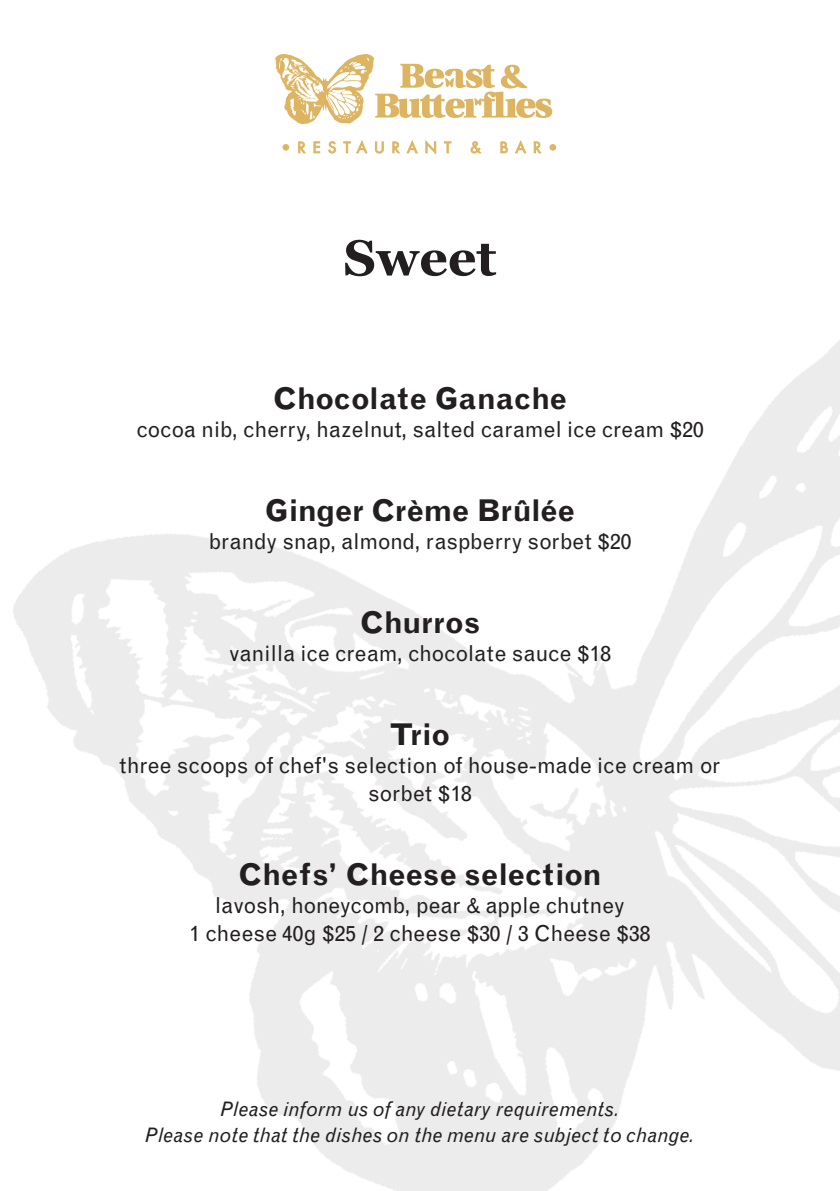
<style>
.page{position:relative;width:840px;height:1191px;background:#fff}
.page>*{position:absolute;margin:0;border:0;box-sizing:border-box;transform-origin:0 0}
.t1{font:700 50px "Georgia";color:#231f20}
.t2{font:700 30px "Grotesque MT Std";letter-spacing:-.005em;color:#231f20}
.t3{font:22px/28px "Grotesque MT Std";color:#231f20;text-align:center}
.t4{font:italic 20px/26px "Grotesque MT Std";letter-spacing:.01em;color:#231f20;text-align:center}
.t5{font:14.6px "Futura LT";letter-spacing:.5em;color:#ddb462}
</style>
<div class="page">
<svg style="left:275px;top:54px;width:277px;height:70px"></svg>
<svg style="left:282px;top:144px;width:7px;height:7px"></svg>
<svg style="left:298px;top:141px;width:8px;height:12px"></svg>
<svg style="left:313px;top:141px;width:7px;height:12px"></svg>
<svg style="left:328px;top:141px;width:8px;height:12px"></svg>
<svg style="left:343px;top:141px;width:7px;height:12px"></svg>
<svg style="left:356px;top:140px;width:11px;height:13px"></svg>
<svg style="left:375px;top:141px;width:8px;height:12px"></svg>
<svg style="left:392px;top:141px;width:8px;height:12px"></svg>
<svg style="left:406px;top:140px;width:12px;height:13px"></svg>
<svg style="left:425px;top:140px;width:11px;height:14px"></svg>
<svg style="left:443px;top:141px;width:8px;height:12px"></svg>
<svg style="left:470px;top:141px;width:11px;height:12px"></svg>
<svg style="left:500px;top:141px;width:7px;height:12px"></svg>
<svg style="left:515px;top:140px;width:11px;height:13px"></svg>
<svg style="left:533px;top:141px;width:8px;height:12px"></svg>
<svg style="left:549px;top:144px;width:6px;height:7px"></svg>
<p class="t5" style="left:281px;top:138px;width:171px">•RESTAURANT</p>
<p class="t5" style="left:470px;top:138px;width:12px">&amp;</p>
<p class="t5" style="left:499px;top:138px;width:59px">BAR•</p>
<h1 class="t1" style="left:343px;top:226px;width:154px">Sweet</h1>
<h2 class="t2" style="left:272px;top:380px;width:296px">Chocolate Ganache</h2>
<p class="t3" style="left:136px;top:415px;width:568px">cocoa nib, cherry, hazelnut, salted caramel ice cream $20</p>
<h2 class="t2" style="left:264px;top:492px;width:312px">Ginger Crème Brûlée</h2>
<p class="t3" style="left:208px;top:527px;width:424px">brandy snap, almond, raspberry sorbet $20</p>
<h2 class="t2" style="left:359px;top:604px;width:122px">Churros</h2>
<p class="t3" style="left:229px;top:639px;width:383px">vanilla ice cream, chocolate sauce $18</p>
<h2 class="t2" style="left:389px;top:716px;width:63px">Trio</h2>
<p class="t3" style="left:119px;top:751px;width:602px">three scoops of chef's selection of house-made ice cream or sorbet $18</p>
<h2 class="t2" style="left:238px;top:856px;width:365px">Chefs’ Cheese selection</h2>
<p class="t3" style="left:189px;top:891px;width:462px">lavosh, honeycomb, pear &amp; apple chutney<br>1 cheese 40g $25 / 2 cheese $30 / 3 Cheese $38</p>
<p class="t4" style="left:145px;top:1096px;width:550px">Please inform us of any dietary requirements.<br>Please note that the dishes on the menu are subject to change.</p>
</div>
